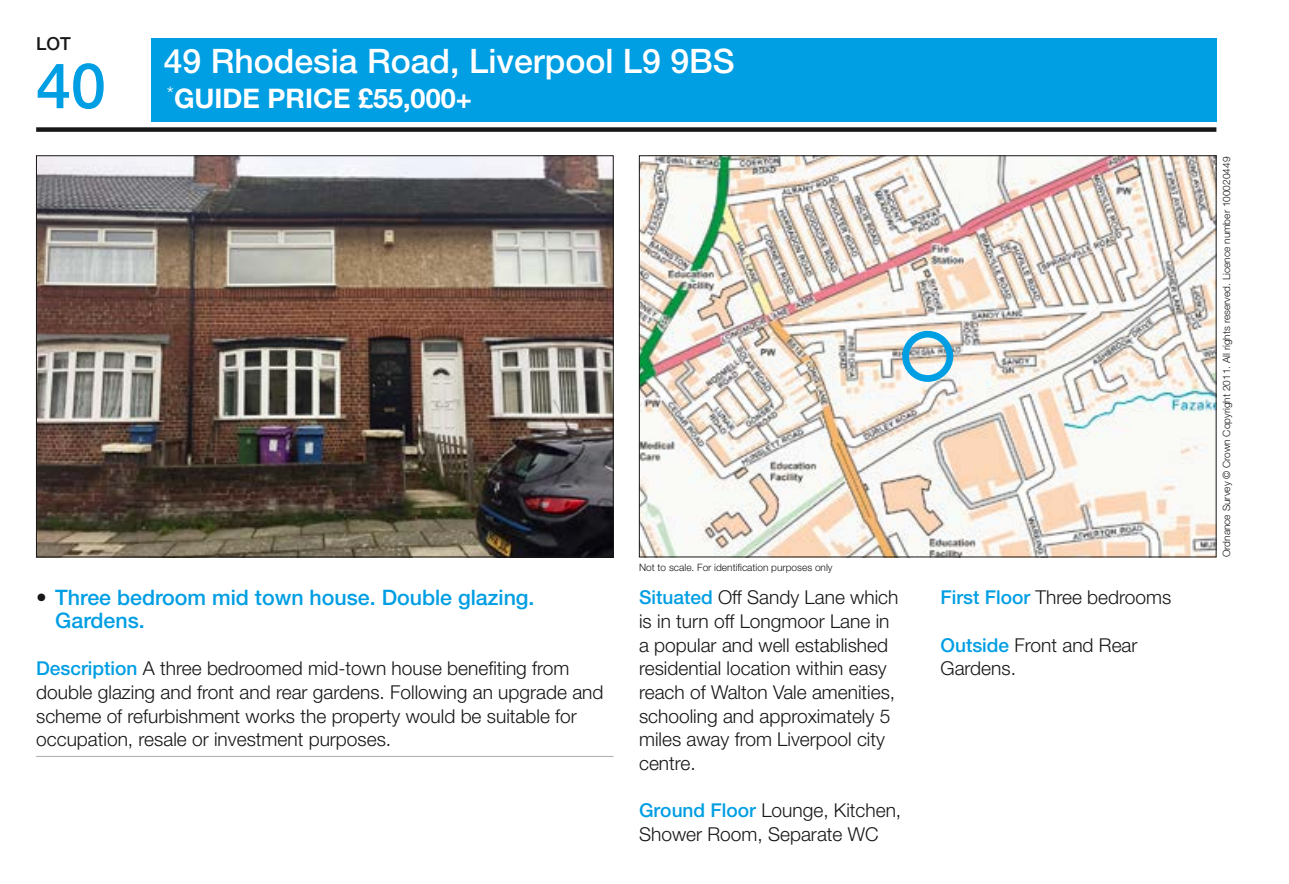
<style>
.page{position:relative;width:1289px;height:884px;background:#fff}
.page>*{position:absolute;margin:0;border:0;box-sizing:border-box;transform-origin:0 0}
.t1{font:500 63px "Helvetica Neue LT Std";color:#009ee3}
.t2{font:500 33.75px "Helvetica Neue LT Std";color:#fff}
.t3{font:700 27px "Helvetica Neue LT Std";color:#fff}
.t4{font:500 21.38px/23.6px "Helvetica Neue LT Std";color:#009ee3}
.t5{font:300 19.12px/23.6px "Helvetica Neue LT Std";color:#181716}
.t6{font:500 18px "Helvetica Neue LT Std";color:#181716}
.t7{font:300 10.12px "Helvetica Neue LT Std";color:#181716}
.s1{color:#181716}
.s2{font-weight:500;color:#009ee3}
</style>
<div class="page">
<div style="left:151px;top:38px;width:1065px;height:83px;background:#009ee3"></div>
<div style="left:36px;top:127px;width:1180px;height:5px;background:#181716"></div>
<img style="left:38px;top:157px;width:573px;height:398px">
<img style="left:641px;top:157px;width:573px;height:398px">
<hr style="left:36px;top:756px;width:577px;height:1px;background:#b1b2b3">
<div style="left:902px;top:331px;width:51px;height:51px;border:7px solid #009ee3;border-radius:50%"></div>
<p class="t6" style="left:36px;top:33px;width:36px">LOT</p>
<h1 class="t1" style="left:36px;top:48px;width:71px">40</h1>
<h2 class="t2" style="left:164px;top:40px;width:572px">49 Rhodesia Road, Liverpool L9 9BS</h2>
<h3 class="t3" style="left:167px;top:82px;width:306px"><sup>*</sup>GUIDE PRICE £55,000+</h3>
<p class="t4" style="left:55px;top:585px;width:481px;text-indent:-19px"><span class="s1">•</span> Three bedroom mid town house. Double glazing.<br>Gardens.</p>
<p class="t5" style="left:36px;top:656px;width:569px"><span class="s2">Description</span> A three bedroomed mid-town house benefiting from double glazing and front and rear gardens. Following an upgrade and scheme of refurbishment works the property would be suitable for occupation, resale or investment purposes.</p>
<p class="t7" style="left:639px;top:561px;width:195px">Not to scale. For identification purposes only</p>
<p class="t5" style="left:639px;top:585px;width:261px"><span class="s2">Situated</span> Off Sandy Lane which is in turn off Longmoor Lane in a popular and well established residential location within easy reach of Walton Vale amenities, schooling and approximately 5 miles away from Liverpool city centre.</p>
<p class="t5" style="left:639px;top:798px;width:264px"><span class="s2">Ground Floor</span> Lounge, Kitchen,<br>Shower Room, Separate WC</p>
<p class="t5" style="left:940px;top:585px;width:232px"><span class="s2">First Floor</span> Three bedrooms</p>
<p class="t5" style="left:940px;top:632px;width:199px"><span class="s2">Outside</span> Front and Rear<br>Gardens.</p>
<p class="t7" style="left:1220px;top:557px;width:402px;rotate:-90deg">Ordnance Survey © Crown Copyright 2011. All rights reserved. Licence number 100020449</p>
</div>
